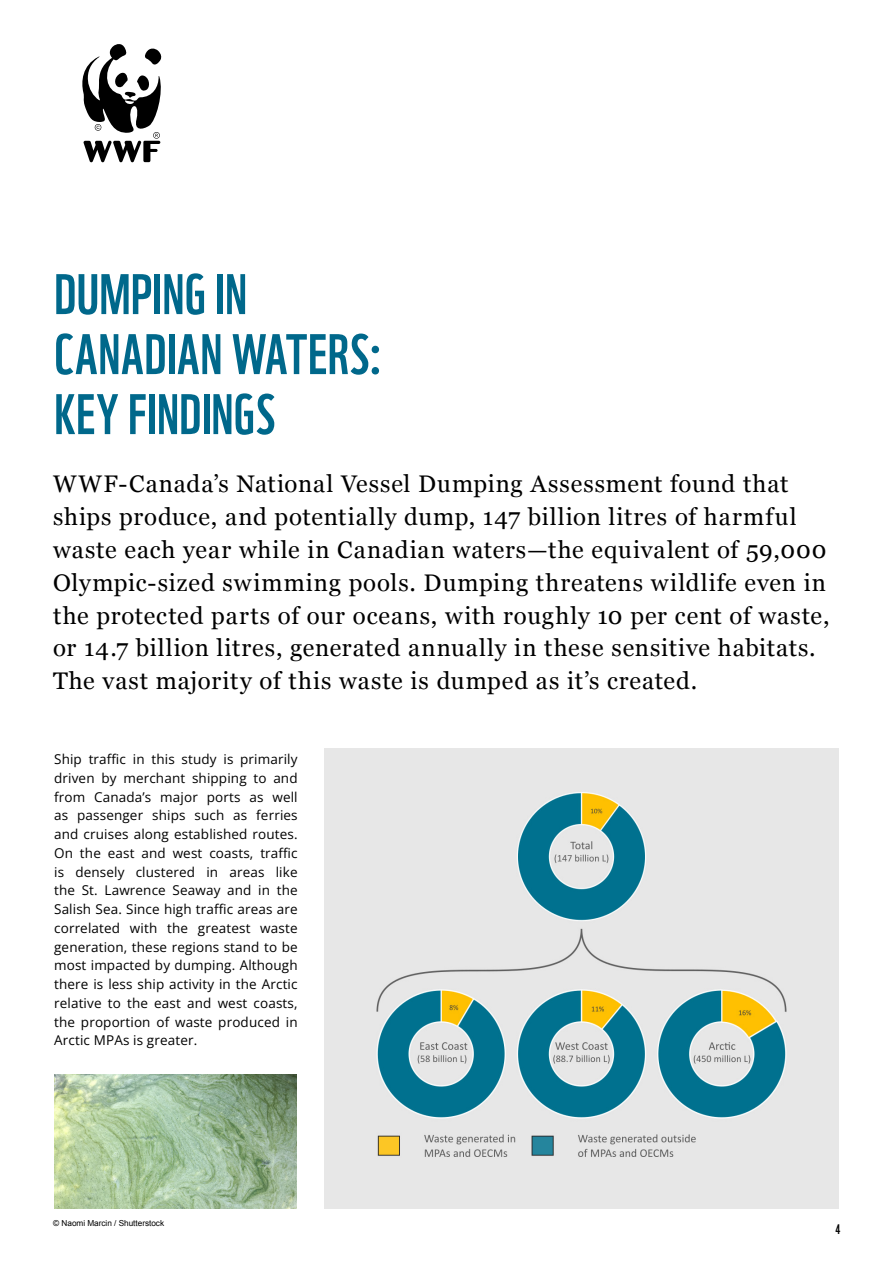
<style>
.page{position:relative;width:893px;height:1263px;background:#fff}
.page>*{position:absolute;margin:0;border:0;box-sizing:border-box;transform-origin:0 0}
.Heading_1{font:55.5px/60px "WWF";letter-spacing:.005em;color:#00688b}
.Subhead{font:24px/32.8px "Georgia";letter-spacing:.035em;color:#000}
.Bodycopy{font:13.5px/18.8px "Open Sans";letter-spacing:.01em;color:#000;text-align:justify}
.t1{font:13.5px "WWF";color:#000}
.Legal_Info{font:8.25px "Arial";letter-spacing:-.005em;color:#000}
</style>
<div class="page">
<img style="left:325px;top:749px;width:514px;height:460px">
<svg style="left:82px;top:44px;width:80px;height:118px"></svg>
<img style="left:55px;top:1074px;width:242px;height:134px">
<p class="Heading_1" style="left:54px;top:259px;width:330px">DUMPING IN<br>CANADIAN WATERS:<br>KEY FINDINGS</p>
<p class="Subhead" style="left:53px;top:466px;width:778px">WWF-Canada’s National Vessel Dumping Assessment found that ships produce, and potentially dump, 147 billion litres of harmful waste each year while in Canadian waters—the equivalent of 59,000<br>Olympic-sized swimming pools. Dumping threatens wildlife even in the protected parts of our oceans, with roughly 10 per cent of waste, or 14.7 billion litres, generated annually in these sensitive habitats.<br>The vast majority of this waste is dumped as it’s created.</p>
<p class="Bodycopy" style="left:54px;top:749px;width:245px">Ship traffic in this study is primarily driven by merchant shipping to and from Canada’s major ports as well as passenger ships such as ferries and cruises along established routes.<br>On the east and west coasts, traffic is densely clustered in areas like the St. Lawrence Seaway and in the Salish Sea. Since high traffic areas are correlated with the greatest waste generation, these regions stand to be most impacted by dumping. Although there is less ship activity in the Arctic relative to the east and west coasts, the proportion of waste produced in Arctic MPAs is greater.</p>
<p class="Legal_Info" style="left:53px;top:1218px;width:112px">© Naomi Marcin / Shutterstock</p>
<p class="t1" style="left:835px;top:1219px;width:6px">4</p>
</div>
